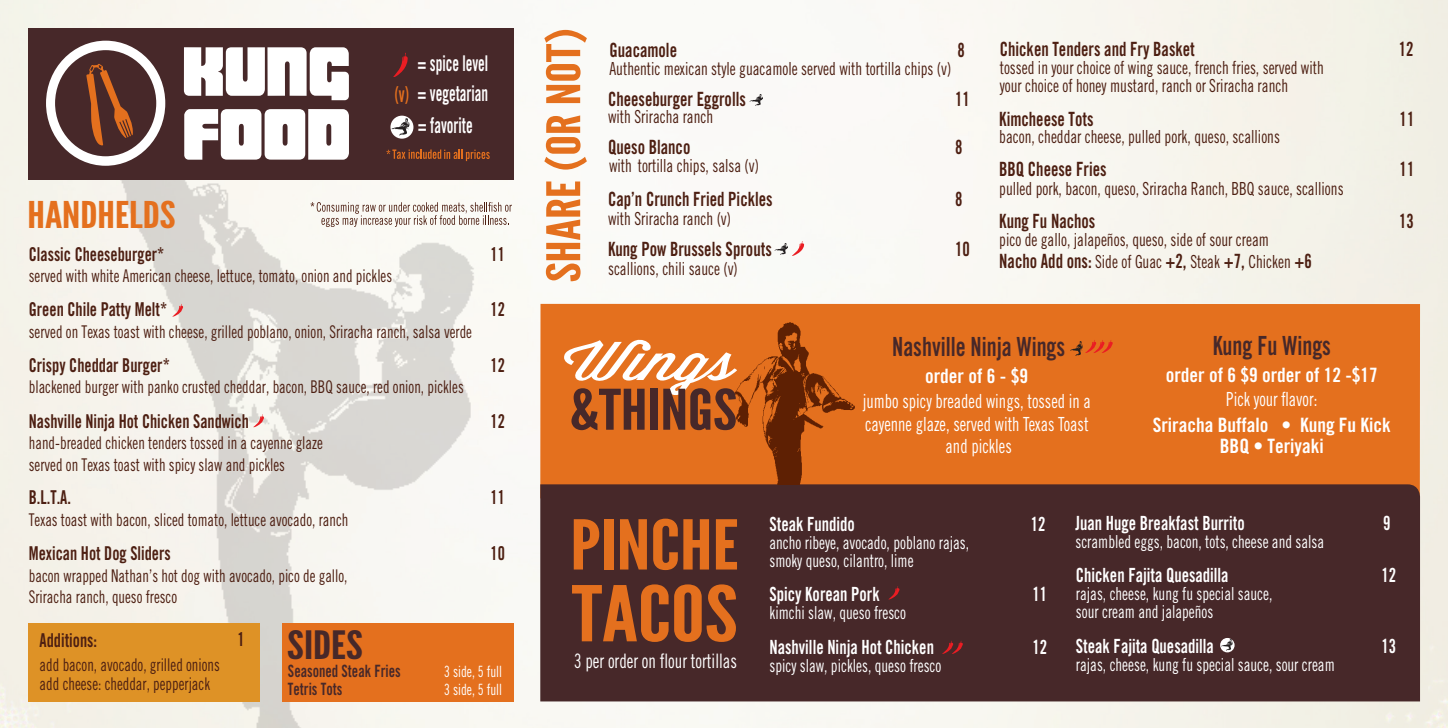
<style>
.page{position:relative;width:1448px;height:728px;background:#fff}
.page>*{position:absolute;margin:0;border:0;box-sizing:border-box;transform-origin:0 0}
.t1{font:71.64px "Low Rider BB";color:#fff}
.t2{font:68.68px "Low Rider BB";color:#fff}
.t3{font:55.72px "League Gothic";color:#472829;scale:1.25 1}
.t4{font:46.16px "League Gothic";color:#e4701e;scale:1.25 1}
.t5{font:38.96px "League Gothic";color:#472829;scale:1.25 1}
.t6{font:36.8px "League Gothic";color:#e4701e;scale:1.25 1}
.t7{font:26.36px "Trade Gothic Bold Cond Twenty";color:#472829;scale:.85 1}
.t8{font:21.68px/29.8px "Trade Gothic Bold Cond Twenty";color:#fff;text-align:right;scale:.69 1}
.t9{font:19.92px "Trade Gothic Cond Eighteen";color:#fff;scale:.85 1}
.t10{font:19.76px/21.4px "Trade Gothic Bold Cond Twenty";color:#fff;text-align:center}
.t11{font:19.64px "Trade Gothic Bold Cond Twenty";color:#4d1f12;scale:.85 1}
.t12{font:19.52px "Trade Gothic Bold Cond Twenty";color:#fff;scale:.85 1}
.t13{font:19.44px/22.7px "Trade Gothic Cond Eighteen";color:#fff;text-align:center;scale:.85 1}
.t14{font:19.08px "Trade Gothic Bold Cond Twenty";color:#4d1f12;scale:.85 1}
.t15{font:18px/18.3px "Trade Gothic Cond Eighteen";color:#4d1f12;scale:.85 1}
.t16{font:17.88px/18.2px "Trade Gothic Cond Eighteen";color:#fff;scale:.85 1}
.t17{font:17.48px/21.6px "Trade Gothic Cond Eighteen";color:#4d1f12;scale:.85 1}
.t18{font:17px "Trade Gothic Bold Cond Twenty";color:#472829;scale:.85 1}
.t19{font:15.52px "Trade Gothic Cond Eighteen";color:#fff;scale:.85 1}
.s1{color:#e4701e}
.s2{font-family:"Trade Gothic Bold Cond Twenty";font-size:19.64px}
</style>
<div class="page">
<img style="left:0;top:0;width:1447px;height:727px">
<img style="left:0;top:10px;width:530px;height:717px">
<div style="left:540px;top:304px;width:879px;height:180px;background:#e4701e"></div>
<div style="left:540px;top:484px;width:879px;height:217px;background:#472829"></div>
<img style="left:727px;top:310px;width:146px;height:174px">
<svg style="left:564px;top:332px;width:173px;height:65px"></svg>
<svg style="left:573px;top:519px;width:26px;height:50px"></svg>
<div style="left:604px;top:519px;width:9px;height:50px;background:#e4701e"></div>
<svg style="left:620px;top:519px;width:27px;height:50px"></svg>
<svg style="left:653px;top:518px;width:24px;height:51px"></svg>
<svg style="left:683px;top:519px;width:26px;height:50px"></svg>
<svg style="left:716px;top:519px;width:21px;height:50px"></svg>
<svg style="left:572px;top:584px;width:96px;height:57px;background:#974c23"></svg>
<svg style="left:674px;top:584px;width:62px;height:57px;background:#a55322"></svg>
<img style="left:1069px;top:340px;width:13px;height:18px">
<img style="left:748px;top:94px;width:14px;height:14px">
<img style="left:774px;top:243px;width:14px;height:14px">
<svg style="left:791px;top:241px;width:13px;height:15px"></svg>
<svg style="left:888px;top:586px;width:11px;height:13px"></svg>
<svg style="left:1085px;top:339px;width:28px;height:14px"></svg>
<svg style="left:253px;top:414px;width:11px;height:13px"></svg>
<svg style="left:172px;top:303px;width:11px;height:14px"></svg>
<svg style="left:942px;top:640px;width:21px;height:14px"></svg>
<div style="left:28px;top:622px;width:231px;height:79px;background:#de9226"></div>
<div style="left:282px;top:622px;width:231px;height:79px;background:#e4701e"></div>
<div style="left:28px;top:28px;width:485px;height:152px;background:#472829"></div>
<svg style="left:393px;top:53px;width:15px;height:24px"></svg>
<svg style="left:46px;top:40px;width:119px;height:126px"></svg>
<div style="left:390px;top:116px;width:23px;height:23px;background:#fff;border-radius:50%"></div>
<img style="left:390px;top:117px;width:20px;height:22px">
<svg style="left:1219px;top:637px;width:15px;height:15px"></svg>
<img style="left:1219px;top:638px;width:13px;height:14px">
<svg style="left:310px;top:202px;width:202px;height:25px"></svg>
<svg style="left:386px;top:149px;width:103px;height:12px"></svg>
<h2 class="t2" style="left:181px;top:32px;width:172px">KUNG</h2>
<h1 class="t1" style="left:181px;top:93px;width:172px">FOOD</h1>
<h3 class="t6" style="left:28px;top:192px;width:120px">HANDHELDS</h3>
<p class="t8" style="left:395px;top:48px;width:137px">= spice level<br><span class="s1">(v)</span> = vegetarian</p>
<p class="t8" style="left:418px;top:110px;width:81px">= favorite</p>
<p class="t14" style="left:29px;top:242px;width:161px">Classic Cheeseburger*</p>
<p class="t17" style="left:29px;top:265px;width:429px">served with white American cheese, lettuce, tomato, onion and pickles</p>
<p class="t14" style="left:490px;top:242px;width:18px">11</p>
<p class="t14" style="left:29px;top:298px;width:164px">Green Chile Patty Melt*</p>
<p class="t17" style="left:29px;top:320px;width:523px">served on Texas toast with cheese, grilled poblano, onion, Sriracha ranch, salsa verde</p>
<p class="t14" style="left:490px;top:298px;width:18px">12</p>
<p class="t14" style="left:29px;top:353px;width:167px">Crispy Cheddar Burger*</p>
<p class="t17" style="left:29px;top:376px;width:513px">blackened burger with panko crusted cheddar, bacon, BBQ sauce, red onion, pickles</p>
<p class="t14" style="left:490px;top:353px;width:18px">12</p>
<p class="t14" style="left:29px;top:409px;width:260px">Nashville Ninja Hot Chicken Sandwich</p>
<p class="t17" style="left:29px;top:432px;width:347px">hand-breaded chicken tenders tossed in a cayenne glaze served on Texas toast with spicy slaw and pickles</p>
<p class="t14" style="left:490px;top:409px;width:18px">12</p>
<p class="t14" style="left:29px;top:485px;width:51px">B.L.T.A.</p>
<p class="t17" style="left:29px;top:508px;width:377px">Texas toast with bacon, sliced tomato, lettuce avocado, ranch</p>
<p class="t14" style="left:490px;top:485px;width:18px">11</p>
<p class="t14" style="left:29px;top:541px;width:168px">Mexican Hot Dog Sliders</p>
<p class="t17" style="left:29px;top:564px;width:376px">bacon wrapped Nathan’s hot dog with avocado, pico de gallo,<br>Sriracha ranch, queso fresco</p>
<p class="t14" style="left:490px;top:541px;width:18px">10</p>
<p class="t14" style="left:40px;top:628px;width:69px">Additions:</p>
<p class="t17" style="left:40px;top:654px;width:214px;line-height:19.2px">add bacon, avocado, grilled onions add cheese: cheddar, pepperjack</p>
<h3 class="t5" style="left:237px;top:621px;width:102px"><sup>1</sup> SIDES</h3>
<p class="t18" style="left:288px;top:660px;width:134px">Seasoned Steak Fries</p>
<p class="t19" style="left:444px;top:662px;width:70px">3 side, 5 full</p>
<p class="t18" style="left:288px;top:678px;width:65px">Tetris Tots</p>
<p class="t19" style="left:444px;top:680px;width:70px">3 side, 5 full</p>
<h3 class="t4" style="left:536px;top:282px;width:205px;rotate:-90deg">SHARE (OR NOT)</h3>
<p class="t11" style="left:609px;top:38px;width:81px">Guacamole</p>
<p class="t11" style="left:957px;top:38px;width:10px">8</p>
<p class="t15" style="left:609px;top:60px;width:403px">Authentic mexican style guacamole served with tortilla chips (v)</p>
<p class="t11" style="left:608px;top:87px;width:164px">Cheeseburger Eggrolls</p>
<p class="t11" style="left:955px;top:87px;width:19px">11</p>
<p class="t15" style="left:608px;top:107px;width:125px">with Sriracha ranch</p>
<p class="t11" style="left:608px;top:135px;width:98px">Queso Blanco</p>
<p class="t15" style="left:609px;top:156px;width:178px">with tortilla chips, salsa (v)</p>
<p class="t11" style="left:955px;top:135px;width:10px">8</p>
<p class="t11" style="left:608px;top:187px;width:195px">Cap’n Crunch Fried Pickles</p>
<p class="t11" style="left:955px;top:187px;width:10px">8</p>
<p class="t15" style="left:608px;top:209px;width:146px">with Sriracha ranch (v)</p>
<p class="t11" style="left:608px;top:237px;width:194px">Kung Pow Brussels Sprouts</p>
<p class="t11" style="left:955px;top:237px;width:19px">10</p>
<p class="t15" style="left:608px;top:259px;width:154px">scallions, chili sauce (v)</p>
<p class="t11" style="left:999px;top:37px;width:231px">Chicken Tenders and Fry Basket</p>
<p class="t11" style="left:1398px;top:37px;width:19px">12</p>
<p class="t15" style="left:999px;top:58px;width:383px">tossed in your choice of wing sauce, french fries, served with your choice of honey mustard, ranch or Sriracha ranch</p>
<p class="t11" style="left:999px;top:106px;width:112px">Kimcheese Tots</p>
<p class="t11" style="left:1399px;top:106px;width:19px">11</p>
<p class="t15" style="left:999px;top:127px;width:332px">bacon, cheddar cheese, pulled pork, queso, scallions</p>
<p class="t11" style="left:999px;top:157px;width:128px">BBQ Cheese Fries</p>
<p class="t11" style="left:1399px;top:157px;width:19px">11</p>
<p class="t15" style="left:999px;top:179px;width:406px">pulled pork, bacon, queso, Sriracha Ranch, BBQ sauce, scallions</p>
<p class="t11" style="left:999px;top:208px;width:115px">Kung Fu Nachos</p>
<p class="t11" style="left:1398px;top:208px;width:19px">13</p>
<p class="t15" style="left:999px;top:228px;width:369px;line-height:22.2px">pico de gallo, jalapeños, queso, side of sour cream<br><span class="s2">Nacho Add ons:</span> Side of Guac <span class="s2">+2,</span> Steak <span class="s2">+7,</span> Chicken <span class="s2">+6</span></p>
<h3 class="t3" style="left:569px;top:376px;width:135px">&amp;THINGS</h3>
<p class="t9" style="left:574px;top:648px;width:193px">3 per order on flour tortillas</p>
<h3 class="t7" style="left:892px;top:330px;width:205px">Nashville Ninja Wings</h3>
<p class="t10" style="left:925px;top:365px;width:104px">order of 6 - $9</p>
<p class="t13" style="left:862px;top:389px;width:270px">jumbo spicy breaded wings, tossed in a cayenne glaze, served with Texas Toast and pickles</p>
<h3 class="t7" style="left:1212px;top:330px;width:141px">Kung Fu Wings</h3>
<p class="t10" style="left:1165px;top:364px;width:214px">order of 6 $9 order of 12 -$17</p>
<p class="t13" style="left:1226px;top:387px;width:109px">Pick your flavor:</p>
<p class="t10" style="left:1152px;top:413px;width:240px">Sriracha Buffalo • Kung Fu Kick<br>BBQ • Teriyaki</p>
<p class="t12" style="left:769px;top:511px;width:102px">Steak Fundido</p>
<p class="t12" style="left:1030px;top:511px;width:19px">12</p>
<p class="t16" style="left:769px;top:533px;width:236px">ancho ribeye, avocado, poblano rajas, smoky queso, cilantro, lime</p>
<p class="t12" style="left:769px;top:581px;width:131px">Spicy Korean Pork</p>
<p class="t12" style="left:1032px;top:581px;width:19px">11</p>
<p class="t16" style="left:769px;top:603px;width:162px">kimchi slaw, queso fresco</p>
<p class="t12" style="left:769px;top:634px;width:195px">Nashville Ninja Hot Chicken</p>
<p class="t12" style="left:1032px;top:634px;width:19px">12</p>
<p class="t16" style="left:769px;top:656px;width:204px">spicy slaw, pickles, queso fresco</p>
<p class="t12" style="left:1075px;top:510px;width:200px">Juan Huge Breakfast Burrito</p>
<p class="t12" style="left:1382px;top:510px;width:10px">9</p>
<p class="t16" style="left:1075px;top:532px;width:294px">scrambled eggs, bacon, tots, cheese and salsa</p>
<p class="t12" style="left:1075px;top:562px;width:181px">Chicken Fajita Quesadilla</p>
<p class="t12" style="left:1381px;top:562px;width:19px">12</p>
<p class="t16" style="left:1075px;top:584px;width:232px">rajas, cheese, kung fu special sauce, sour cream and jalapeños</p>
<p class="t12" style="left:1075px;top:633px;width:164px">Steak Fajita Quesadilla</p>
<p class="t12" style="left:1381px;top:633px;width:19px">13</p>
<p class="t16" style="left:1075px;top:654px;width:306px">rajas, cheese, kung fu special sauce, sour cream</p>
</div>
